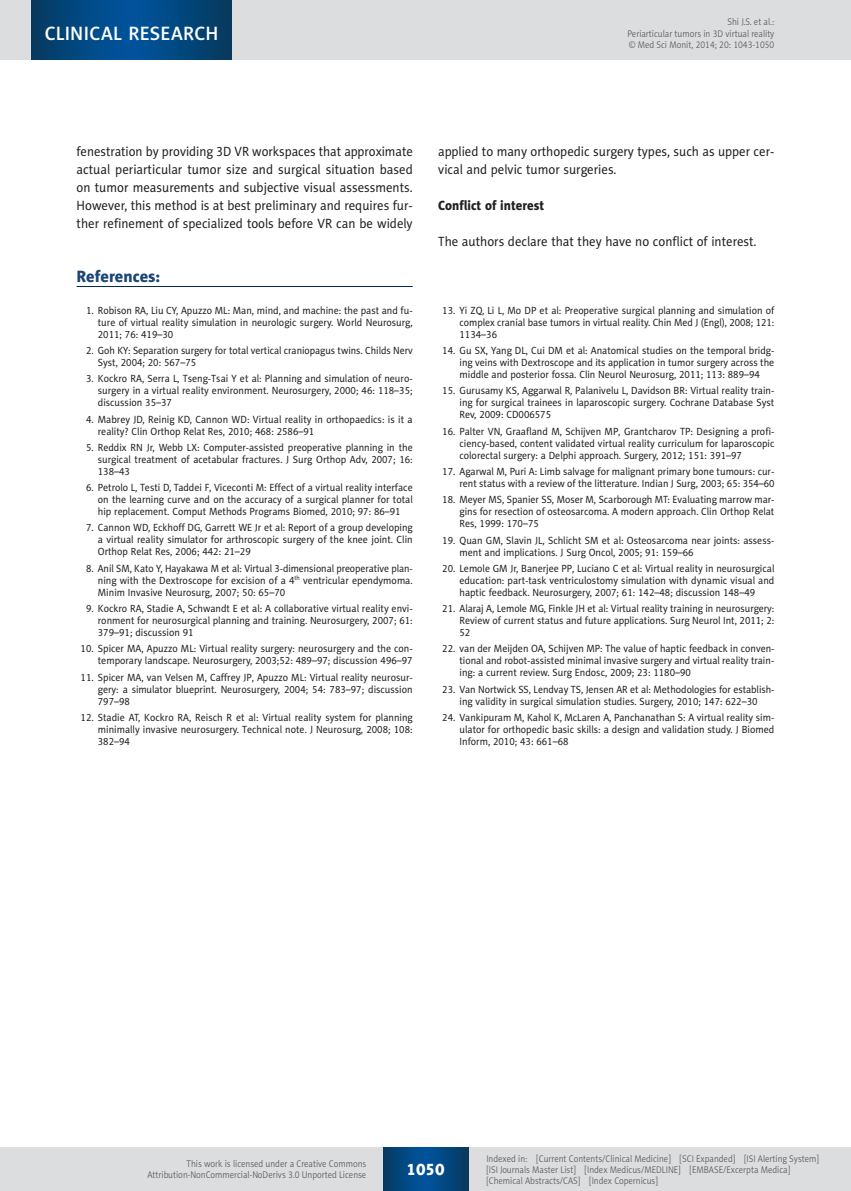
<style>
.page{position:relative;width:851px;height:1191px;background:#fff}
.page>*{position:absolute;margin:0;border:0;box-sizing:border-box;transform-origin:0 0}
.t1{font:19.5px "Naomi Sans EFN Medium";letter-spacing:.015em;color:#fff}
.MSM_Referencje_Tytul{font:16.5px "Naomi Sans EFN Heavy";color:#1a4574}
.t2{font:16.5px "Naomi Sans EFN Heavy";color:#fff}
.MSM_Body{font:13.5px/18px "Naomi Sans EFN";color:#231f20;text-align:justify;scale:.94 1}
.MSM_Body-2{font:13.5px/18px "Naomi Sans EFN";color:#231f20;scale:.95 1}
.MSM_Headline_2{font:13.5px "Naomi Sans EFN Heavy";color:#231f20;scale:.95 1}
.MSM_Referencje_punkt{font:10.5px/12px "Naomi Sans EFN";color:#231f20;text-align:justify;scale:.95 1}
.MSM_Referencje_punkt-2{font:10.5px/12px "Naomi Sans EFN";color:#231f20;text-align:justify;scale:.94 1}
.t3{font:9.75px/11.2px "Naomi Sans EFN Light";color:#57585a;scale:.9 1}
</style>
<div class="page">
<hr style="left:77px;top:286px;width:335px;height:1px;background:#00295c">
<div style="left:0;top:1148px;width:850px;height:43px;background:#dcdddf"></div>
<svg style="left:383px;top:1147px;width:85px;height:43px;background:#02477e"></svg>
<div style="left:0;top:0;width:850px;height:60px;background:#dcdddf"></div>
<svg style="left:32px;top:0;width:200px;height:60px;background:#02477e"></svg>
<h1 class="t1" style="left:45px;top:22px;width:175px">CLINICAL RESEARCH</h1>
<p class="t3" style="left:627px;top:16px;width:165px;text-align:justify;text-indent:100px">Shi J.S. et al.:<br>Periarticular tumors in 3D virtual reality © Med Sci Monit, 2014; 20: 1043-1050</p>
<p class="MSM_Body" style="left:77px;top:142px;width:359px">fenestration by providing 3D VR workspaces that approximate actual periarticular tumor size and surgical situation based on tumor measurements and subjective visual assessments.<br>However, this method is at best preliminary and requires fur&shy;ther refinement of specialized tools before VR can be widely</p>
<p class="MSM_Body-2" style="left:438px;top:142px;width:355px">applied to many orthopedic surgery types, such as upper cer&shy;vical and pelvic tumor surgeries.</p>
<p class="MSM_Headline_2" style="left:438px;top:197px;width:113px">Conflict of interest</p>
<p class="MSM_Body-2" style="left:438px;top:232px;width:336px">The authors declare that they have no conflict of interest.</p>
<p class="MSM_Referencje_Tytul" style="left:77px;top:266px;width:85px">References:</p>
<p class="MSM_Referencje_punkt" style="left:98px;top:304px;width:333px;text-indent:-12px">1. Robison RA, Liu CY, Apuzzo ML: Man, mind, and machine: the past and fu&shy;ture of virtual reality simulation in neurologic surgery. World Neurosurg, 2011; 76: 419–30</p>
<p class="MSM_Referencje_punkt-2" style="left:98px;top:345px;width:336px;text-indent:-12px">2. Goh KY: Separation surgery for total vertical craniopagus twins. Childs Nerv<br>Syst, 2004; 20: 567–75</p>
<p class="MSM_Referencje_punkt" style="left:98px;top:373px;width:333px;text-indent:-12px">3. Kockro RA, Serra L, Tseng-Tsai Y et al: Planning and simulation of neuro&shy;surgery in a virtual reality environment. Neurosurgery, 2000; 46: 118–35; discussion 35–37</p>
<p class="MSM_Referencje_punkt" style="left:98px;top:413px;width:333px;text-indent:-12px">4. Mabrey JD, Reinig KD, Cannon WD: Virtual reality in orthopaedics: is it a reality? Clin Orthop Relat Res, 2010; 468: 2586–91</p>
<p class="MSM_Referencje_punkt" style="left:98px;top:441px;width:333px;text-indent:-12px">5. Reddix RN Jr, Webb LX: Computer-assisted preoperative planning in the surgical treatment of acetabular fractures. J Surg Orthop Adv, 2007; 16:<br>138–43</p>
<p class="MSM_Referencje_punkt" style="left:98px;top:482px;width:333px;text-indent:-12px">6. Petrolo L, Testi D, Taddei F, Viceconti M: Effect of a virtual reality interface on the learning curve and on the accuracy of a surgical planner for total hip replacement. Comput Methods Programs Biomed, 2010; 97: 86–91</p>
<p class="MSM_Referencje_punkt" style="left:98px;top:522px;width:333px;text-indent:-12px">7. Cannon WD, Eckhoff DG, Garrett WE Jr et al: Report of a group developing a virtual reality simulator for arthroscopic surgery of the knee joint. Clin Orthop Relat Res, 2006; 442: 21–29</p>
<p class="MSM_Referencje_punkt-2" style="left:98px;top:562px;width:336px;text-indent:-12px">8. Anil SM, Kato Y, Hayakawa M et al: Virtual 3-dimensional preoperative plan&shy;ning with the Dextroscope for excision of a 4<sup>th</sup> ventricular ependymoma.<br>Minim Invasive Neurosurg, 2007; 50: 65–70</p>
<p class="MSM_Referencje_punkt" style="left:98px;top:602px;width:333px;text-indent:-12px">9. Kockro RA, Stadie A, Schwandt E et al: A collaborative virtual reality envi&shy;ronment for neurosurgical planning and training. Neurosurgery, 2007; 61:<br>379–91; discussion 91</p>
<p class="MSM_Referencje_punkt" style="left:81px;top:643px;width:351px;text-align:right">10. Spicer MA, Apuzzo ML: Virtual reality surgery: neurosurgery and the con&shy;temporary landscape. Neurosurgery, 2003;52: 489–97; discussion 496–97</p>
<p class="MSM_Referencje_punkt" style="left:98px;top:671px;width:333px;text-indent:-17px">11. Spicer MA, van Velsen M, Caffrey JP, Apuzzo ML: Virtual reality neurosur&shy;gery: a simulator blueprint. Neurosurgery, 2004; 54: 783–97; discussion 797–98</p>
<p class="MSM_Referencje_punkt" style="left:98px;top:711px;width:333px;text-indent:-17px">12. Stadie AT, Kockro RA, Reisch R et al: Virtual reality system for planning minimally invasive neurosurgery. Technical note. J Neurosurg, 2008; 108:<br>382–94</p>
<p class="MSM_Referencje_punkt" style="left:459px;top:304px;width:333px;text-indent:-17px">13. Yi ZQ, Li L, Mo DP et al: Preoperative surgical planning and simulation of complex cranial base tumors in virtual reality. Chin Med J (Engl), 2008; 121:<br>1134–36</p>
<p class="MSM_Referencje_punkt" style="left:459px;top:345px;width:333px;text-indent:-17px">14. Gu SX, Yang DL, Cui DM et al: Anatomical studies on the temporal bridg&shy;ing veins with Dextroscope and its application in tumor surgery across the middle and posterior fossa. Clin Neurol Neurosurg, 2011; 113: 889–94</p>
<p class="MSM_Referencje_punkt" style="left:459px;top:385px;width:333px;text-indent:-17px">15. Gurusamy KS, Aggarwal R, Palanivelu L, Davidson BR: Virtual reality train&shy;ing for surgical trainees in laparoscopic surgery. Cochrane Database Syst Rev, 2009: CD006575</p>
<p class="MSM_Referencje_punkt" style="left:459px;top:425px;width:333px;text-indent:-17px">16. Palter VN, Graafland M, Schijven MP, Grantcharov TP: Designing a profi&shy;ciency-based, content validated virtual reality curriculum for laparoscopic colorectal surgery: a Delphi approach. Surgery, 2012; 151: 391–97</p>
<p class="MSM_Referencje_punkt" style="left:442px;top:465px;width:351px;text-align:right">17. Agarwal M, Puri A: Limb salvage for malignant primary bone tumours: cur&shy;rent status with a review of the litterature. Indian J Surg, 2003; 65: 354–60</p>
<p class="MSM_Referencje_punkt-2" style="left:459px;top:494px;width:336px;text-indent:-17px">18. Meyer MS, Spanier SS, Moser M, Scarborough MT: Evaluating marrow mar&shy;gins for resection of osteosarcoma. A modern approach. Clin Orthop Relat Res, 1999: 170–75</p>
<p class="MSM_Referencje_punkt" style="left:459px;top:534px;width:333px;text-indent:-17px">19. Quan GM, Slavin JL, Schlicht SM et al: Osteosarcoma near joints: assess&shy;ment and implications. J Surg Oncol, 2005; 91: 159–66</p>
<p class="MSM_Referencje_punkt" style="left:459px;top:562px;width:333px;text-indent:-17px">20. Lemole GM Jr, Banerjee PP, Luciano C et al: Virtual reality in neurosurgical education: part-task ventriculostomy simulation with dynamic visual and haptic feedback. Neurosurgery, 2007; 61: 142–48; discussion 148–49</p>
<p class="MSM_Referencje_punkt-2" style="left:459px;top:602px;width:336px;text-indent:-17px">21. Alaraj A, Lemole MG, Finkle JH et al: Virtual reality training in neurosurgery:<br>Review of current status and future applications. Surg Neurol Int, 2011; 2:<br>52</p>
<p class="MSM_Referencje_punkt" style="left:459px;top:643px;width:333px;text-indent:-17px">22. van der Meijden OA, Schijven MP: The value of haptic feedback in conven&shy;tional and robot-assisted minimal invasive surgery and virtual reality train&shy;ing: a current review. Surg Endosc, 2009; 23: 1180–90</p>
<p class="MSM_Referencje_punkt-2" style="left:442px;top:683px;width:355px;text-align:center">23. Van Nortwick SS, Lendvay TS, Jensen AR et al: Methodologies for establish&shy;ing validity in surgical simulation studies. Surgery, 2010; 147: 622–30</p>
<p class="MSM_Referencje_punkt" style="left:459px;top:711px;width:333px;text-indent:-17px">24. Vankipuram M, Kahol K, McLaren A, Panchanathan S: A virtual reality sim&shy;ulator for orthopedic basic skills: a design and validation study. J Biomed Inform, 2010; 43: 661–68</p>
<p class="t3" style="left:147px;top:1158px;width:245px;text-align:right">This work is licensed under a Creative Commons<br>Attribution-NonCommercial-NoDerivs 3.0 Unported License</p>
<h2 class="t2" style="left:406px;top:1159px;width:40px">1050</h2>
<p class="t3" style="left:486px;top:1152px;width:371px">Indexed in: [Current Contents/Clinical Medicine] [SCI Expanded] [ISI Alerting System] [ISI Journals Master List] [Index Medicus/MEDLINE] [EMBASE/Excerpta Medica] [Chemical Abstracts/CAS] [Index Copernicus]</p>
</div>
